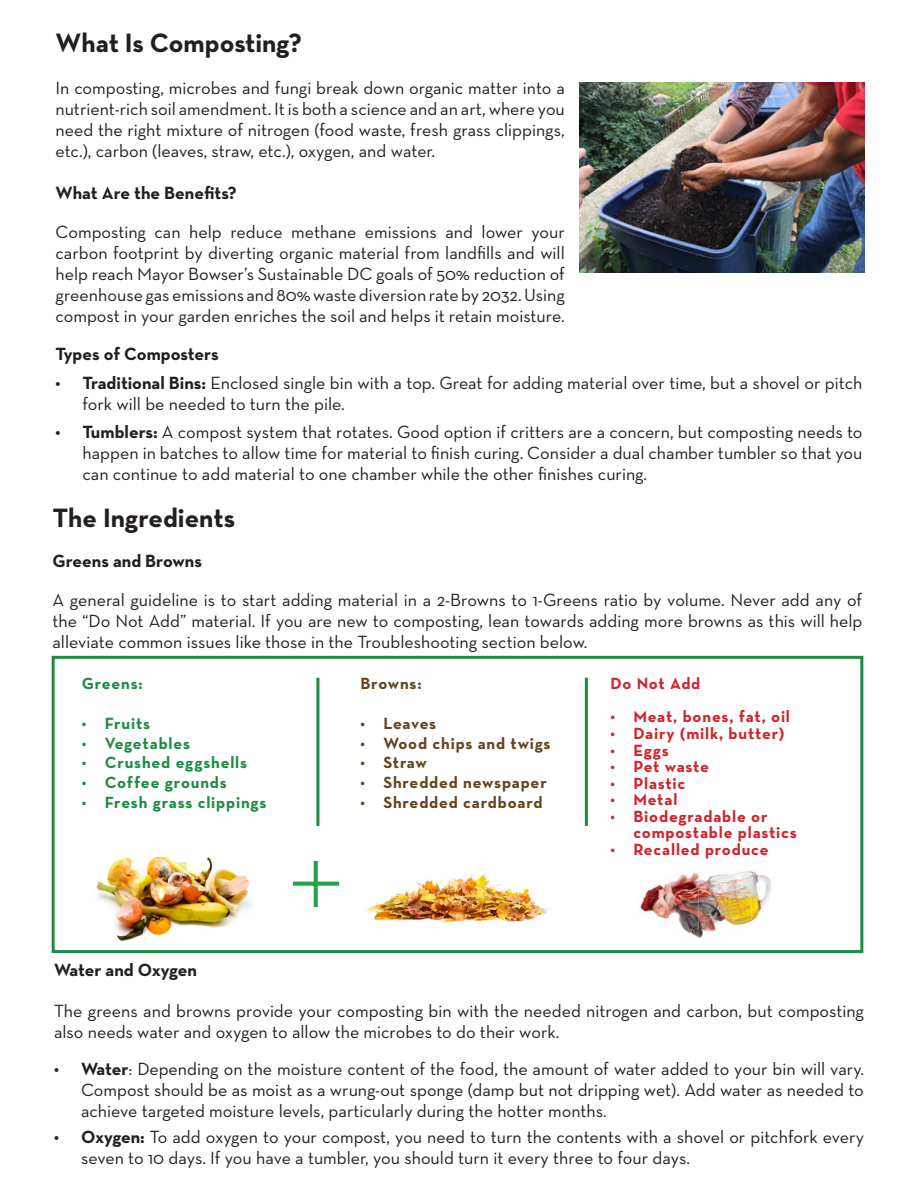
<style>
.page{position:relative;width:918px;height:1188px;background:#fff}
.page>*{position:absolute;margin:0;border:0;box-sizing:border-box;transform-origin:0 0}
.t1{font:700 27px "Neutra Text";color:#231f20}
.t2{font:18px/21px "Neutra Text";color:#231f20;text-align:justify}
.t3{font:700 18px "Neutra Text";color:#231f20}
.t4{font:700 16.5px/16.6px "Neutra Text";letter-spacing:.05em;color:#d1232a}
.t5{font:700 16.5px "Neutra Text";letter-spacing:.05em;color:#1c8c43}
.t6{font:700 16.5px "Neutra Text";letter-spacing:.05em;color:#64431f}
.s1{font-weight:700}
</style>
<div class="page">
<img style="left:580px;top:82px;width:284px;height:190px">
<div style="left:52px;top:656px;width:811px;height:297px;border:3px solid #1c8c43"></div>
<img style="left:637px;top:870px;width:134px;height:68px">
<img style="left:96px;top:856px;width:156px;height:86px">
<img style="left:365px;top:874px;width:183px;height:49px">
<hr style="left:316px;top:678px;width:3px;height:148px;background:#1c8c43">
<hr style="left:585px;top:678px;width:3px;height:148px;background:#1c8c43">
<svg style="left:314px;top:862px;width:4px;height:45px"></svg>
<svg style="left:294px;top:882px;width:45px;height:4px"></svg>
<p class="t1" style="left:56px;top:26px;width:248px">What Is Composting?</p>
<p class="t2" style="left:56px;top:78px;width:511px">In composting, microbes and fungi break down organic matter into a nutrient-rich soil amendment. It is both a science and an art, where you need the right mixture of nitrogen (food waste, fresh grass clippings, etc.), carbon (leaves, straw, etc.), oxygen, and water.</p>
<p class="t3" style="left:56px;top:182px;width:183px">What Are the Benefits?</p>
<p class="t2" style="left:56px;top:221px;width:511px">Composting can help reduce methane emissions and lower your carbon footprint by diverting organic material from landfills and will help reach Mayor Bowser’s Sustainable DC goals of 50% reduction of greenhouse gas emissions and 80% waste diversion rate by 2032. Using compost in your garden enriches the soil and helps it retain moisture.</p>
<p class="t3" style="left:56px;top:343px;width:165px">Types of Composters</p>
<p class="t2" style="left:82px;top:372px;width:781px;text-indent:-27px"><span class="s1">• Traditional Bins:</span> Enclosed single bin with a top. Great for adding material over time, but a shovel or pitch fork will be needed to turn the pile.</p>
<p class="t2" style="left:82px;top:421px;width:782px;text-indent:-27px"><span class="s1">• Tumblers:</span> A compost system that rotates. Good option if critters are a concern, but composting needs to happen in batches to allow time for material to finish curing. Consider a dual chamber tumbler so that you can continue to add material to one chamber while the other finishes curing.</p>
<p class="t1" style="left:52px;top:501px;width:184px">The Ingredients</p>
<p class="t3" style="left:52px;top:549px;width:151px">Greens and Browns</p>
<p class="t2" style="left:52px;top:589px;width:812px">A general guideline is to start adding material in a 2-Browns to 1-Greens ratio by volume. Never add any of the “Do Not Add” material. If you are new to composting, lean towards adding more browns as this will help alleviate common issues like those in the Troubleshooting section below.</p>
<p class="t4" style="left:610px;top:675px;width:91px">Do Not Add</p>
<p class="t4" style="left:610px;top:708px;width:181px">• Meat, bones, fat, oil</p>
<p class="t4" style="left:610px;top:725px;width:176px">• Dairy (milk, butter)</p>
<p class="t4" style="left:610px;top:741px;width:60px">• Eggs</p>
<p class="t4" style="left:610px;top:758px;width:100px">• Pet waste</p>
<p class="t4" style="left:610px;top:774px;width:76px">• Plastic</p>
<p class="t4" style="left:610px;top:791px;width:69px">• Metal</p>
<p class="t4" style="left:633px;top:808px;width:165px;text-indent:-23px">• Biodegradable or compostable plastics</p>
<p class="t4" style="left:610px;top:841px;width:160px">• Recalled produce</p>
<p class="t5" style="left:82px;top:673px;width:63px">Greens:</p>
<p class="t5" style="left:82px;top:713px;width:70px">• Fruits</p>
<p class="t5" style="left:82px;top:733px;width:110px">• Vegetables</p>
<p class="t5" style="left:82px;top:753px;width:167px">• Crushed eggshells</p>
<p class="t5" style="left:82px;top:772px;width:146px">• Coffee grounds</p>
<p class="t5" style="left:82px;top:792px;width:186px">• Fresh grass clippings</p>
<p class="t6" style="left:360px;top:673px;width:63px">Browns:</p>
<p class="t6" style="left:360px;top:713px;width:77px">• Leaves</p>
<p class="t6" style="left:360px;top:733px;width:192px">• Wood chips and twigs</p>
<p class="t6" style="left:360px;top:753px;width:68px">• Straw</p>
<p class="t6" style="left:360px;top:772px;width:188px">• Shredded newspaper</p>
<p class="t6" style="left:360px;top:792px;width:184px">• Shredded cardboard</p>
<p class="t3" style="left:54px;top:959px;width:145px">Water and Oxygen</p>
<p class="t2" style="left:54px;top:1000px;width:812px">The greens and browns provide your composting bin with the needed nitrogen and carbon, but composting also needs water and oxygen to allow the microbes to do their work.</p>
<p class="t2" style="left:81px;top:1058px;width:785px;text-indent:-27px"><span class="s1">• Water</span>: Depending on the moisture content of the food, the amount of water added to your bin will vary.<br>Compost should be as moist as a wrung-out sponge (damp but not dripping wet). Add water as needed to achieve targeted moisture levels, particularly during the hotter months.</p>
<p class="t2" style="left:81px;top:1126px;width:785px;text-indent:-27px"><span class="s1">• Oxygen:</span> To add oxygen to your compost, you need to turn the contents with a shovel or pitchfork every seven to 10 days. If you have a tumbler, you should turn it every three to four days.</p>
</div>
